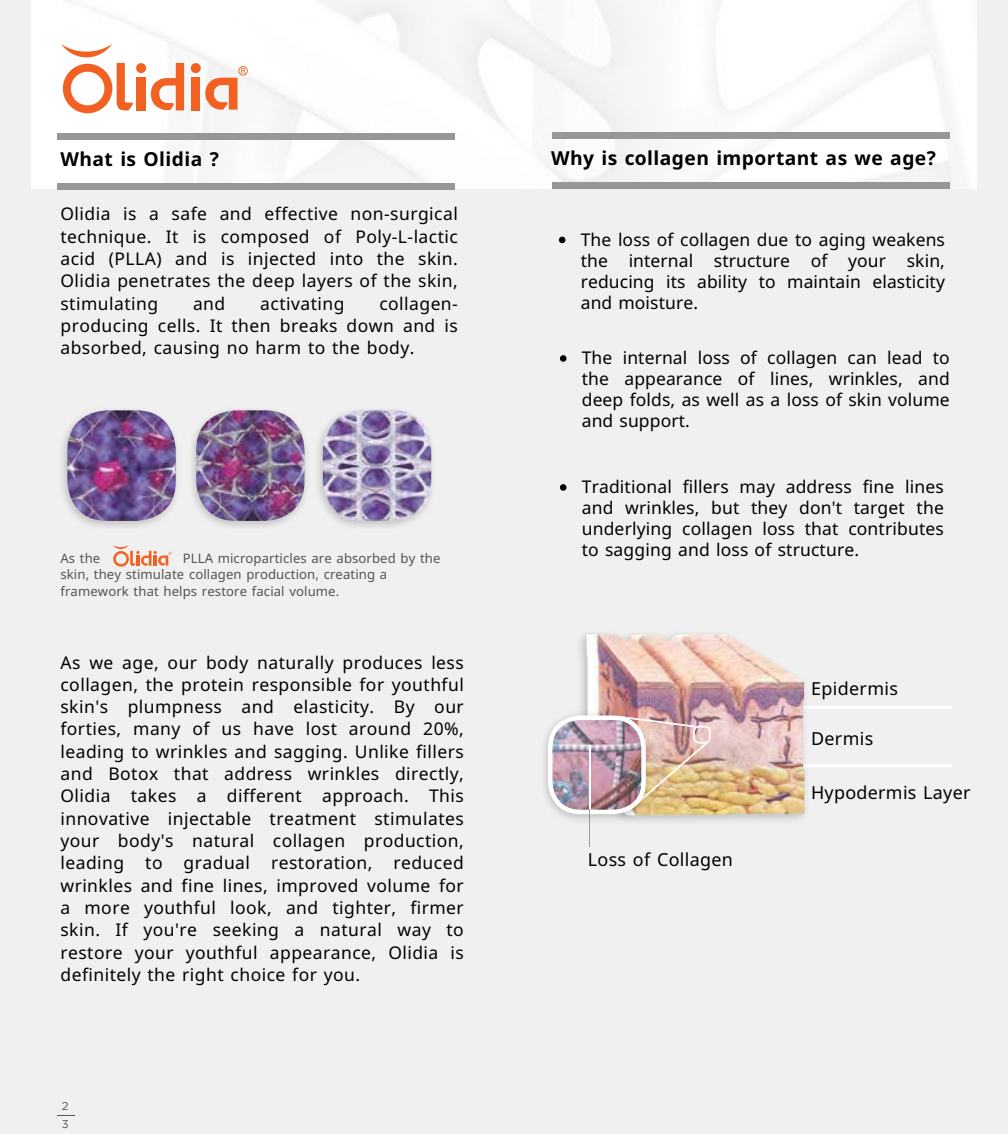
<style>
.page{position:relative;width:1008px;height:1134px;background:#f0f0f0}
.page>*{position:absolute;margin:0;border:0;box-sizing:border-box;transform-origin:0 0}
.t1{font:700 19.25px "Noto Sans";letter-spacing:.02em;color:#000}
.t2{font:17.85px "Noto Sans";letter-spacing:.02em;color:#000}
.t3{font:17.5px/22.4px "Noto Sans";letter-spacing:.025em;color:#000;text-align:justify}
.t4{font:17.5px "Noto Sans";letter-spacing:.005em;color:#000}
.t5{font:13.12px/16.4px "Noto Sans";letter-spacing:.01em;color:#535454}
.t6{font:11.38px/18.4px "Gotham";color:#535454}
</style>
<div class="page">
<img style="left:32px;top:0;width:944px;height:189px">
<hr style="left:800px;top:706px;width:151px;height:2px;background:#fff">
<hr style="left:800px;top:765px;width:151px;height:2px;background:#fff">
<img style="left:62px;top:410px;width:115px;height:117px">
<img style="left:67px;top:410px;width:109px;height:111px;border-radius:39px">
<img style="left:192px;top:410px;width:114px;height:117px">
<img style="left:196px;top:410px;width:109px;height:111px;border-radius:39px">
<img style="left:318px;top:410px;width:114px;height:117px">
<img style="left:323px;top:410px;width:108px;height:111px;border-radius:39px">
<img style="left:580px;top:634px;width:230px;height:188px">
<img style="left:586px;top:634px;width:219px;height:182px">
<img style="left:544px;top:712px;width:108px;height:110px">
<img style="left:548px;top:715px;width:163px;height:99px">
<hr style="left:589px;top:746px;width:1px;height:64px;background:#fff">
<hr style="left:589px;top:809px;width:1px;height:38px;background:#969798">
<svg style="left:61px;top:44px;width:51px;height:13px"></svg>
<svg style="left:63px;top:63px;width:121px;height:50px"></svg>
<svg style="left:191px;top:63px;width:57px;height:47px"></svg>
<svg style="left:113px;top:545px;width:59px;height:22px"></svg>
<div style="left:57px;top:133px;width:398px;height:7px;background:#969798"></div>
<svg style="left:560px;top:484px;width:7px;height:7px"></svg>
<svg style="left:559px;top:237px;width:6px;height:6px"></svg>
<svg style="left:560px;top:355px;width:7px;height:7px"></svg>
<div style="left:57px;top:183px;width:398px;height:7px;background:#969798"></div>
<div style="left:552px;top:132px;width:398px;height:7px;background:#969798"></div>
<div style="left:552px;top:182px;width:398px;height:7px;background:#969798"></div>
<svg style="left:57px;top:1115px;width:17px;height:1px"></svg>
<p class="t1" style="left:60px;top:146px;width:160px">What is Olidia ?</p>
<h2 class="t3" style="left:60px;top:202px;width:399px">Olidia is a safe and effective non-surgical technique. It is composed of Poly-L-lactic acid (PLLA) and is injected into the skin.<br>Olidia penetrates the deep layers of the skin, stimulating</h2>
<h2 class="t3" style="left:193px;top:292px;width:34px">and</h2>
<h2 class="t3" style="left:260px;top:292px;width:86px">activating</h2>
<h2 class="t3" style="left:379px;top:292px;width:80px">collagen-</h2>
<h2 class="t3" style="left:60px;top:314px;width:399px">producing cells. It then breaks down and is absorbed, causing no harm to the body.</h2>
<p class="t5" style="left:60px;top:550px;width:41px">As the</p>
<p class="t5" style="left:60px;top:550px;width:382px;text-indent:122px">PLLA microparticles are absorbed by the skin, they stimulate collagen production, creating a framework that helps restore facial volume.</p>
<p class="t3" style="left:60px;top:651px;width:405px">As we age, our body naturally produces less collagen, the protein responsible for youthful skin's plumpness and elasticity. By our forties, many of us have lost around 20%, leading to wrinkles and sagging. Unlike fillers and Botox that address wrinkles directly, Olidia takes a different approach. This innovative injectable treatment stimulates your body's natural collagen production, leading to gradual restoration, reduced wrinkles and fine lines, improved volume</p>
<p class="t3" style="left:60px;top:874px;width:405px;text-indent:379px">for a more youthful look, and tighter, firmer skin. If you're seeking a natural way to restore your youthful appearance, Olidia is definitely the right choice for you.</p>
<p class="t6" style="left:62px;top:1097px;width:8px">2<br>3</p>
<p class="t1" style="left:551px;top:144px;width:386px">Why is collagen important as we age?</p>
<p class="t3" style="left:581px;top:229px;width:366px;line-height:21px">The loss of collagen due to aging weakens the internal structure of your skin, reducing its ability</p>
<p class="t4" style="left:759px;top:269px;width:188px">to maintain elasticity</p>
<p class="t4" style="left:581px;top:290px;width:119px">and moisture.</p>
<p class="t3" style="left:582px;top:347px;width:370px;line-height:21px">The internal loss of collagen can lead to the appearance of lines, wrinkles, and deep folds, as well as a loss of skin volume</p>
<h2 class="t4" style="left:582px;top:409px;width:110px">and support.</h2>
<p class="t3" style="left:582px;top:476px;width:364px;line-height:21px">Traditional fillers may address fine lines and wrinkles, but they don't target the underlying collagen loss that contributes</p>
<h3 class="t3" style="left:582px;top:538px;width:279px">to sagging and loss of structure.</h3>
<h2 class="t2" style="left:811px;top:675px;width:88px">Epidermis</h2>
<h2 class="t2" style="left:811px;top:726px;width:64px">Dermis</h2>
<p class="t2" style="left:588px;top:847px;width:147px">Loss of Collagen</p>
<p class="t2" style="left:811px;top:780px;width:161px">Hypodermis Layer</p>
</div>
